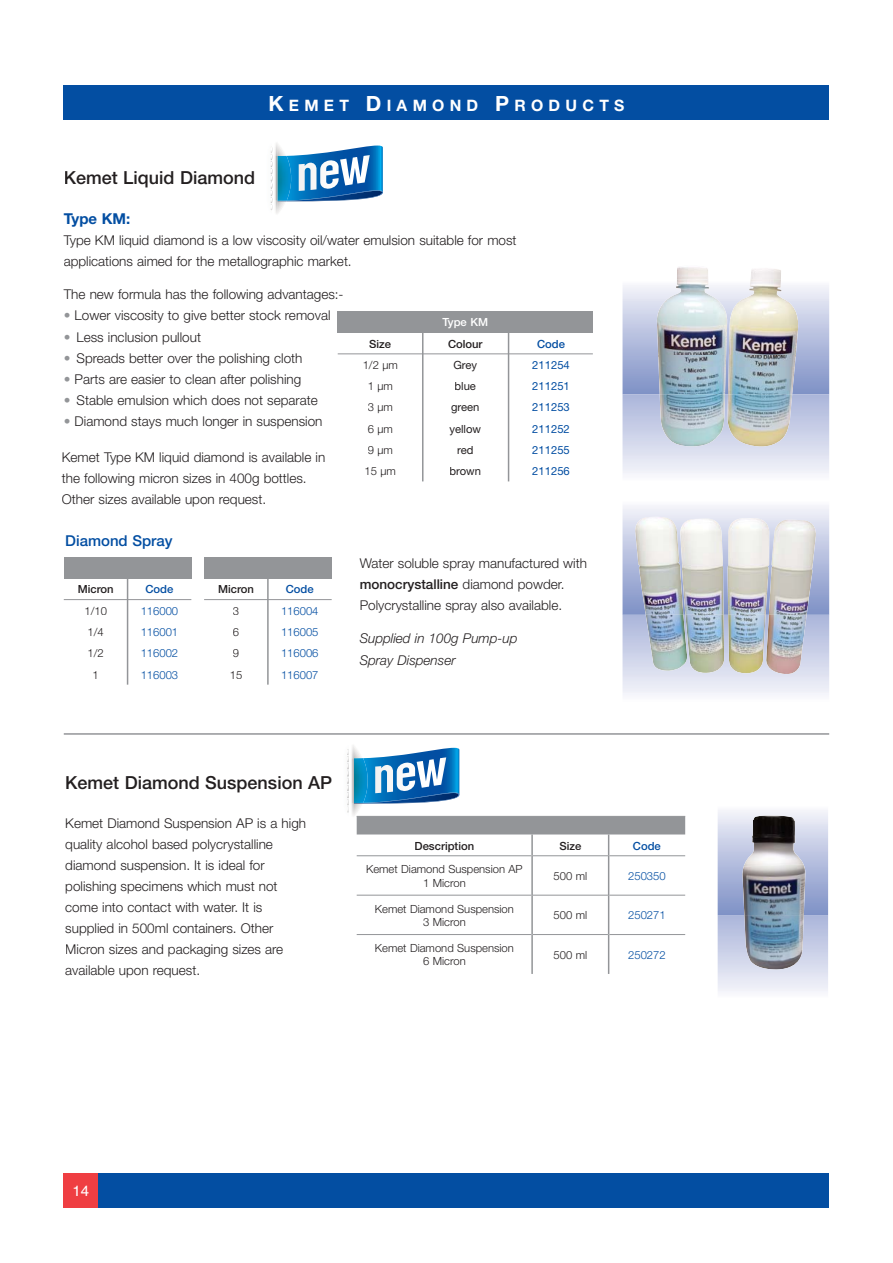
<style>
.page{position:relative;width:893px;height:1263px;background:#fff}
.page>*{position:absolute;margin:0;border:0;box-sizing:border-box;transform-origin:0 0}
.t1{font:500 18px "Helvetica Neue";color:#231f20}
.t2{font:700 15.75px "Helvetica Neue";letter-spacing:.335em;color:#fff}
.t3{font:500 15px "Helvetica Neue";color:#034ea2}
.t4{font:700 15px "Helvetica Neue";color:#034ea2}
.t5{font:15px "Helvetica";color:#fff}
.t6{font:300 13.5px/21px "Helvetica Neue";color:#231f20}
.t7{font:italic 300 13.5px/21px "Helvetica Neue";color:#231f20}
.t8{font:300 11.25px/21.3px "Helvetica Neue";color:#231f20;text-align:center}
.t9{font:300 11.25px/21.3px "Helvetica Neue";color:#034ea2;text-align:justify}
.t10{font:500 11.25px "Helvetica Neue";color:#231f20}
.t11{font:11.25px/21.3px "Helvetica Neue";color:#034ea2;text-align:justify}
.t12{font:11.25px/21.3px "Helvetica Neue";color:#231f20;text-align:center}
.t13{font:500 11.25px "Helvetica Neue";color:#034ea2}
.t14{font:500 11.25px "Helvetica Neue";color:#fff}
.s1{font-size:21px}
.s2{color:#939598}
.s3{font-weight:500}
</style>
<div class="page">
<div style="left:64px;top:1174px;width:765px;height:34px;background:#034ea2"></div>
<div style="left:64px;top:1174px;width:34px;height:34px;background:#ef3e42"></div>
<div style="left:64px;top:85px;width:765px;height:34px;background:#034ea2"></div>
<div style="left:64px;top:557px;width:127px;height:21px;background:#939598"></div>
<hr style="left:64px;top:599px;width:127px;height:1px;background:#939598">
<hr style="left:127px;top:578px;width:1px;height:107px;background:#939598">
<div style="left:204px;top:557px;width:128px;height:21px;background:#939598"></div>
<hr style="left:204px;top:599px;width:128px;height:1px;background:#939598">
<hr style="left:267px;top:578px;width:2px;height:107px;background:#939598">
<hr style="left:64px;top:733px;width:765px;height:2px;background:#939598">
<div style="left:338px;top:311px;width:255px;height:22px;background:#939598"></div>
<hr style="left:338px;top:353px;width:255px;height:1px;background:#939598">
<hr style="left:422px;top:311px;width:1px;height:170px;background:#939598">
<hr style="left:508px;top:311px;width:1px;height:170px;background:#939598">
<svg style="left:622px;top:285px;width:207px;height:189px;background:#c9cfe7"></svg>
<img style="left:657px;top:279px;width:141px;height:115px">
<img style="left:727px;top:394px;width:65px;height:52px">
<img style="left:660px;top:394px;width:65px;height:52px">
<svg style="left:622px;top:506px;width:207px;height:189px;background:#d4d9ec"></svg>
<img style="left:769px;top:520px;width:47px;height:95px">
<img style="left:728px;top:615px;width:79px;height:59px">
<img style="left:727px;top:518px;width:42px;height:97px">
<img style="left:683px;top:518px;width:41px;height:97px">
<img style="left:685px;top:615px;width:39px;height:58px">
<img style="left:635px;top:517px;width:48px;height:98px">
<img style="left:646px;top:615px;width:41px;height:56px">
<hr style="left:357px;top:895px;width:174px;height:1px;background:#939598">
<hr style="left:533px;top:895px;width:75px;height:1px;background:#939598">
<hr style="left:609px;top:895px;width:76px;height:1px;background:#939598">
<hr style="left:357px;top:934px;width:174px;height:1px;background:#939598">
<hr style="left:533px;top:934px;width:75px;height:1px;background:#939598">
<hr style="left:609px;top:934px;width:76px;height:1px;background:#939598">
<svg style="left:347px;top:745px;width:338px;height:111px"></svg>
<hr style="left:531px;top:856px;width:2px;height:39px;background:#939598">
<hr style="left:608px;top:856px;width:1px;height:39px;background:#939598">
<hr style="left:531px;top:895px;width:2px;height:39px;background:#939598">
<hr style="left:608px;top:895px;width:1px;height:39px;background:#939598">
<hr style="left:531px;top:934px;width:2px;height:40px;background:#939598">
<hr style="left:608px;top:934px;width:1px;height:40px;background:#939598">
<svg style="left:718px;top:810px;width:110px;height:182px;background:#bbc5de"></svg>
<img style="left:740px;top:815px;width:65px;height:49px">
<img style="left:740px;top:864px;width:65px;height:51px">
<img style="left:745px;top:942px;width:57px;height:27px">
<svg style="left:270px;top:143px;width:113px;height:71px"></svg>
<p class="t2" style="left:268px;top:99px;width:357px"><span class="s1">K</span>EMET <span class="s1">D</span>IAMOND <span class="s1">P</span>RODUCTS</p>
<h1 class="t1" style="left:64px;top:171px;width:193px">Kemet Liquid Diamond</h1>
<p class="t4" style="left:64px;top:213px;width:68px">Type KM:</p>
<p class="t6" style="left:64px;top:231px;width:454px">Type KM liquid diamond is a low viscosity oil/water emulsion suitable for most applications aimed for the metallographic market.</p>
<p class="t6" style="left:64px;top:285px;width:281px">The new formula has the following advantages:-</p>
<p class="t6" style="left:64px;top:306px;width:268px"><span class="s2">•</span> Lower viscosity to give better stock removal</p>
<p class="t6" style="left:64px;top:327px;width:139px"><span class="s2">•</span> Less inclusion pullout</p>
<p class="t6" style="left:64px;top:348px;width:240px"><span class="s2">•</span> Spreads better over the polishing cloth</p>
<p class="t6" style="left:64px;top:369px;width:239px"><span class="s2">•</span> Parts are easier to clean after polishing</p>
<p class="t6" style="left:64px;top:390px;width:255px"><span class="s2">•</span> Stable emulsion which does not separate</p>
<p class="t6" style="left:64px;top:411px;width:260px"><span class="s2">•</span> Diamond stays much longer in suspension</p>
<p class="t14" style="left:442px;top:318px;width:47px">Type KM</p>
<p class="t10" style="left:369px;top:340px;width:23px">Size</p>
<p class="t10" style="left:448px;top:340px;width:36px">Colour</p>
<p class="t13" style="left:537px;top:340px;width:29px">Code</p>
<p class="t12" style="left:449px;top:355px;width:33px">Grey blue green yellow red brown</p>
<p class="t11" style="left:532px;top:355px;width:39px">211254<br>211251<br>211253<br>211252<br>211255<br>211256</p>
<p class="t8" style="left:363px;top:355px;width:37px;text-align:left">1/2 µm<br>1 µm<br>3 µm<br>6 µm<br>9 µm<br>15 µm</p>
<p class="t6" style="left:62px;top:448px;width:265px">Kemet Type KM liquid diamond is available in the following micron sizes in 400g bottles.<br>Other sizes available upon request.</p>
<p class="t3" style="left:65px;top:535px;width:109px">Diamond Spray</p>
<p class="t10" style="left:78px;top:585px;width:37px">Micron</p>
<p class="t13" style="left:145px;top:585px;width:29px">Code</p>
<p class="t9" style="left:141px;top:601px;width:39px">116000<br>116001<br>116002<br>116003</p>
<p class="t8" style="left:84px;top:601px;width:24px">1/10<br>1/4<br>1/2<br>1</p>
<p class="t10" style="left:218px;top:585px;width:37px">Micron</p>
<p class="t13" style="left:286px;top:585px;width:29px">Code</p>
<p class="t9" style="left:281px;top:601px;width:39px">116004<br>116005<br>116006<br>116007</p>
<p class="t8" style="left:230px;top:601px;width:14px;text-align:left">3<br>6<br>9<br>15</p>
<p class="t6" style="left:360px;top:554px;width:229px">Water soluble spray manufactured with <span class="s3">monocrystalline</span> diamond powder.<br>Polycrystalline spray also available.</p>
<p class="t7" style="left:360px;top:629px;width:159px">Supplied in 100g Pump-up<br>Spray Dispenser</p>
<h1 class="t1" style="left:65px;top:776px;width:268px">Kemet Diamond Suspension AP</h1>
<p class="t6" style="left:65px;top:814px;width:242px">Kemet Diamond Suspension AP is a high quality alcohol based polycrystalline diamond suspension. It is ideal for polishing specimens which must not come into contact with water. It is supplied in 500ml containers. Other Micron sizes and packaging sizes are available upon request.</p>
<p class="t10" style="left:415px;top:841px;width:61px">Description</p>
<p class="t10" style="left:559px;top:841px;width:23px">Size</p>
<p class="t13" style="left:633px;top:841px;width:29px">Code</p>
<p class="t8" style="left:366px;top:863px;width:158px;line-height:13.5px">Kemet Diamond Suspension AP<br>1 Micron</p>
<p class="t8" style="left:554px;top:866px;width:35px">500 ml</p>
<p class="t9" style="left:628px;top:866px;width:39px">250350</p>
<p class="t8" style="left:375px;top:903px;width:140px;line-height:13.5px">Kemet Diamond Suspension<br>3 Micron</p>
<p class="t8" style="left:554px;top:906px;width:35px">500 ml</p>
<p class="t9" style="left:628px;top:906px;width:39px">250271</p>
<p class="t8" style="left:375px;top:942px;width:140px;line-height:13.5px">Kemet Diamond Suspension<br>6 Micron</p>
<p class="t8" style="left:554px;top:945px;width:35px">500 ml</p>
<p class="t9" style="left:628px;top:945px;width:39px">250272</p>
<p class="t5" style="left:72px;top:1185px;width:18px">14</p>
</div>
